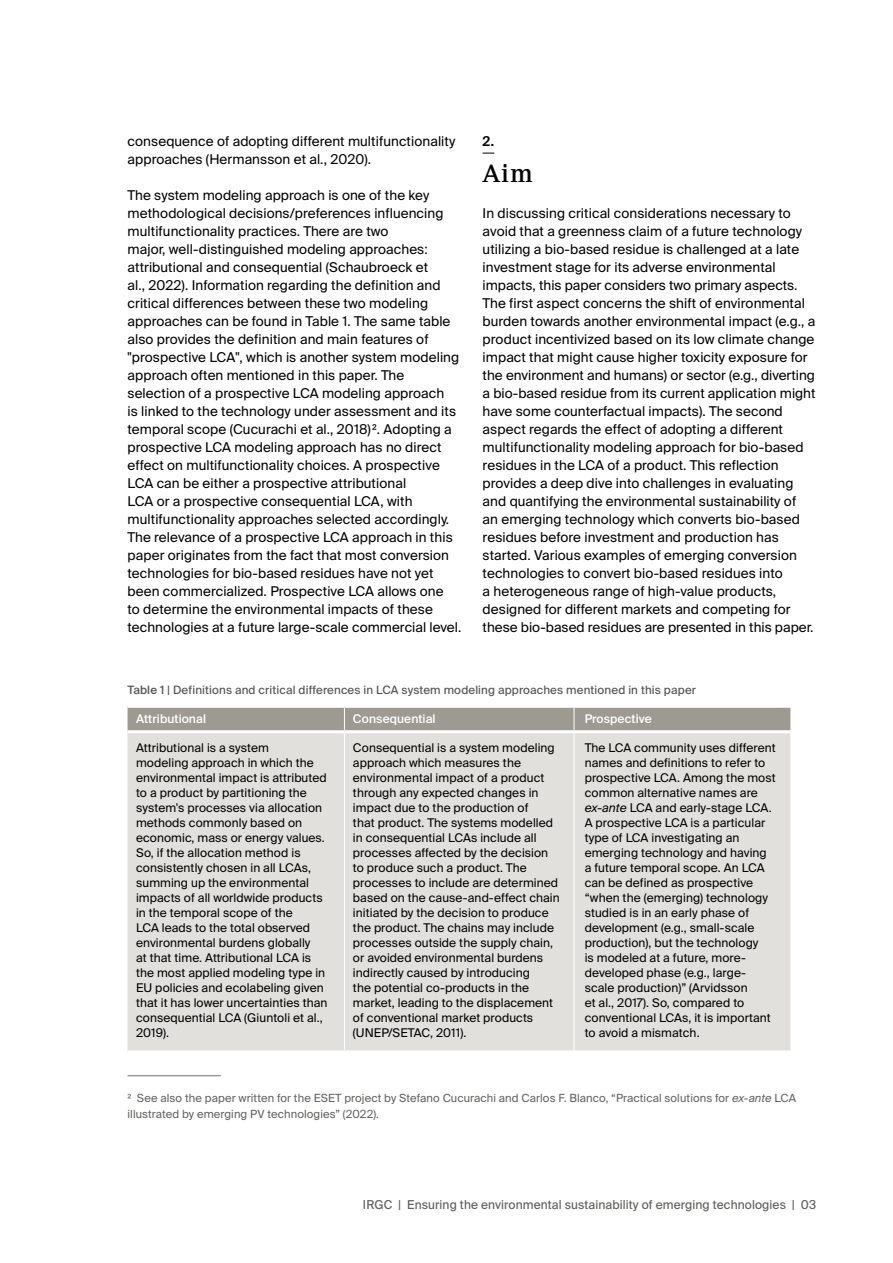
<style>
.page{position:relative;width:893px;height:1263px;background:#fff}
.page>*{position:absolute;margin:0;border:0;box-sizing:border-box;transform-origin:0 0}
.t1{font:500 24px "Suisse Neue";color:#000}
.t2{font:13.5px/18px "Suisse Intl";letter-spacing:.005em;color:#000}
.t3{font:600 13.5px "Suisse Intl";color:#000}
.t4{font:12.3px "Suisse Intl";letter-spacing:.01em;color:#626261}
.t5{font:12px/15px "Suisse Intl";letter-spacing:.005em;color:#000}
.t6{font:500 12px "Suisse Intl";letter-spacing:.005em;color:#fff}
.t7{font:11.55px "Suisse Intl";letter-spacing:.01em;color:#565655}
.t8{font:11.25px/15.8px "Suisse Intl";letter-spacing:.01em;color:#626261}
.s1{font-weight:500}
.s2{font-style:italic}
</style>
<div class="page">
<div style="left:128px;top:733px;width:662px;height:317px;background:#e2e0dd"></div>
<div style="left:128px;top:708px;width:663px;height:24px;background:#9d9a92"></div>
<hr style="left:344px;top:733px;width:1px;height:317px;background:#fff">
<hr style="left:574px;top:733px;width:1px;height:317px;background:#fff">
<hr style="left:128px;top:730px;width:216px;height:3px;background:#fff">
<hr style="left:344px;top:730px;width:230px;height:3px;background:#fff">
<hr style="left:574px;top:730px;width:216px;height:3px;background:#fff">
<hr style="left:128px;top:1075px;width:93px;height:1px;background:#9c9c9d">
<p class="t2" style="left:128px;top:132px;width:329px">consequence of adopting different multifunctionality approaches (Hermansson et al., 2020).</p>
<p class="t2" style="left:128px;top:186px;width:335px">The system modeling approach is one of the key methodological decisions/preferences influencing multifunctionality practices. There are two<br>major, well-distinguished modeling approaches: attributional and consequential (Schaubroeck et<br>al., 2022). Information regarding the definition and critical differences between these two modeling approaches can be found in Table 1. The same table also provides the definition and main features of "prospective LCA", which is another system modeling approach often mentioned in this paper. The selection of a prospective LCA modeling approach<br>is linked to the technology under assessment and its temporal scope (Cucurachi et al., 2018)2. Adopting a prospective LCA modeling approach has no direct effect on multifunctionality choices. A prospective LCA can be either a prospective attributional<br>LCA or a prospective consequential LCA, with multifunctionality approaches selected accordingly.<br>The relevance of a prospective LCA approach in this paper originates from the fact that most conversion technologies for bio-based residues have not yet been commercialized. Prospective LCA allows one<br>to determine the environmental impacts of these technologies at a future large-scale commercial level.</p>
<p class="t3" style="left:483px;top:133px;width:13px">2.</p>
<h1 class="t1" style="left:483px;top:159px;width:52px">Aim</h1>
<p class="t2" style="left:483px;top:204px;width:334px">In discussing critical considerations necessary to avoid that a greenness claim of a future technology utilizing a bio-based residue is challenged at a late investment stage for its adverse environmental impacts, this paper considers two primary aspects.<br>The first aspect concerns the shift of environmental burden towards another environmental impact (e.g., a product incentivized based on its low climate change impact that might cause higher toxicity exposure for the environment and humans) or sector (e.g., diverting a bio-based residue from its current application might have some counterfactual impacts). The second aspect regards the effect of adopting a different multifunctionality modeling approach for bio-based residues in the LCA of a product. This reflection provides a deep dive into challenges in evaluating and quantifying the environmental sustainability of<br>an emerging technology which converts bio-based residues before investment and production has started. Various examples of emerging conversion technologies to convert bio-based residues into<br>a heterogeneous range of high-value products, designed for different markets and competing for these bio-based residues are presented in this paper.</p>
<p class="t7" style="left:128px;top:683px;width:570px"><span class="s1">Table 1</span> | Definitions and critical differences in LCA system modeling approaches mentioned in this paper</p>
<p class="t6" style="left:136px;top:712px;width:71px">Attributional</p>
<p class="t6" style="left:353px;top:712px;width:84px">Consequential</p>
<p class="t6" style="left:585px;top:712px;width:69px">Prospective</p>
<p class="t5" style="left:136px;top:740px;width:193px">Attributional is a system<br>modeling approach in which the environmental impact is attributed to a product by partitioning the system's processes via allocation methods commonly based on economic, mass or energy values.<br>So, if the allocation method is consistently chosen in all LCAs, summing up the environmental impacts of all worldwide products in the temporal scope of the<br>LCA leads to the total observed environmental burdens globally<br>at that time. Attributional LCA is the most applied modeling type in<br>EU policies and ecolabeling given that it has lower uncertainties than consequential LCA (Giuntoli et al.,<br>2019).</p>
<p class="t5" style="left:353px;top:740px;width:208px">Consequential is a system modeling approach which measures the environmental impact of a product through any expected changes in impact due to the production of<br>that product. The systems modelled in consequential LCAs include all processes affected by the decision to produce such a product. The processes to include are determined based on the cause-and-effect chain initiated by the decision to produce the product. The chains may include processes outside the supply chain, or avoided environmental burdens indirectly caused by introducing<br>the potential co-products in the market, leading to the displacement of conventional market products (UNEP/SETAC, 2011).</p>
<p class="t5" style="left:585px;top:740px;width:193px">The LCA community uses different names and definitions to refer to prospective LCA. Among the most common alternative names are <span class="s2">ex-ante</span> LCA and early-stage LCA.<br>A prospective LCA is a particular type of LCA investigating an emerging technology and having a future temporal scope. An LCA can be defined as prospective “when the (emerging) technology studied is in an early phase of development (e.g., small-scale production), but the technology<br>is modeled at a future, more&shy;developed phase (e.g., large&shy;scale production)” (Arvidsson<br>et al., 2017). So, compared to conventional LCAs, it is important to avoid a mismatch.</p>
<p class="t8" style="left:128px;top:1090px;width:670px">2 See also the paper written for the ESET project by Stefano Cucurachi and Carlos F. Blanco, “Practical solutions for <span class="s2">ex-ante</span> LCA illustrated by emerging PV technologies” (2022).</p>
<p class="t4" style="left:363px;top:1198px;width:455px">IRGC | Ensuring the environmental sustainability of emerging technologies | 03</p>
</div>
